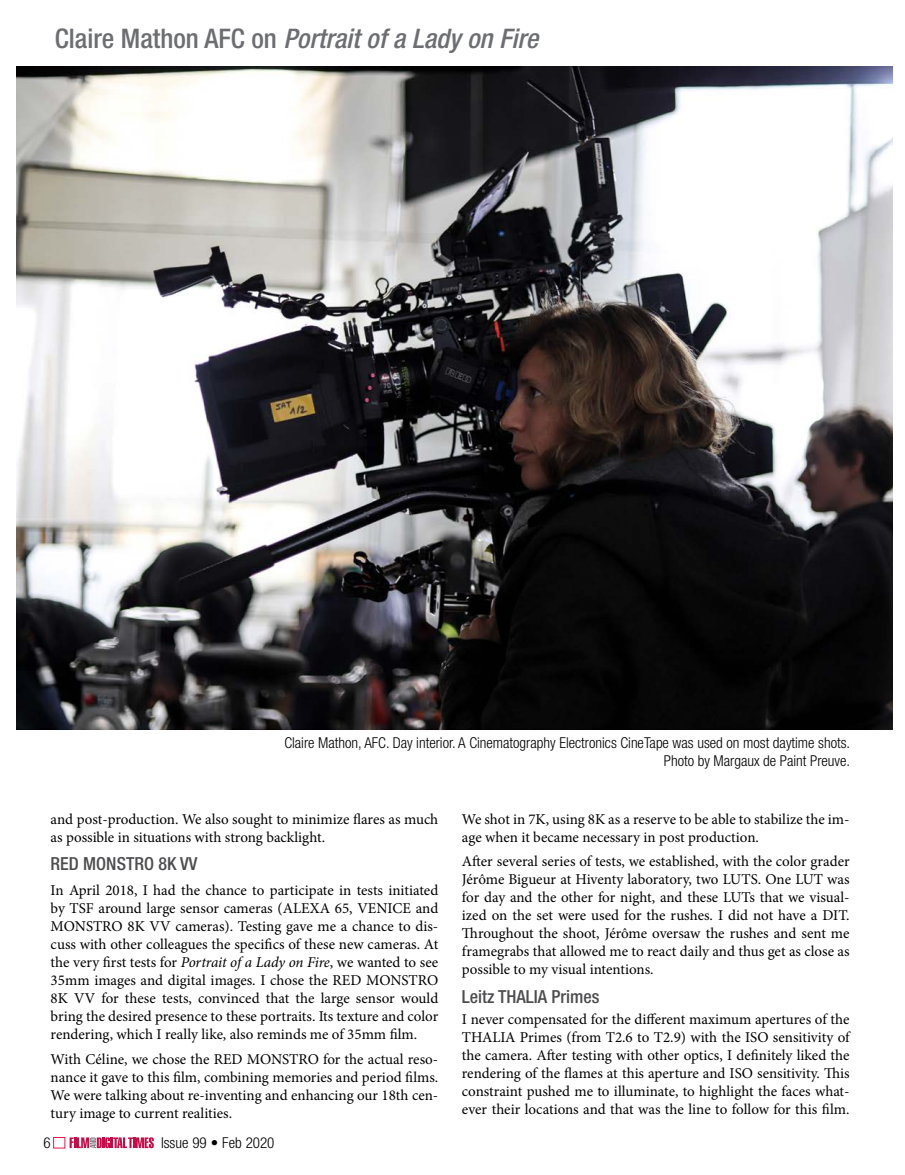
<style>
.page{position:relative;width:905px;height:1175px;background:#fff}
.page>*{position:absolute;margin:0;border:0;box-sizing:border-box;transform-origin:0 0}
.t1{font:italic 500 condensed 27px "Helvetica Neue LT Std";color:#6d6e71}
.t2{font:500 condensed 18px "Helvetica Neue LT Std";color:#4d4d4f}
.t3{font:15px/18px "Minion Pro";color:#000;text-align:justify}
.t4{font:300 condensed 15px/18px "Helvetica Neue LT Std";color:#000;text-align:right}
.s1{font-style:normal}
.s2{font-style:italic}
</style>
<div class="page">
<svg style="left:70px;top:1137px;width:84px;height:11px"></svg>
<div style="left:53px;top:1137px;width:12px;height:11px;border:1px solid #ed174e"></div>
<img style="left:16px;top:66px;width:876px;height:663px">
<h1 class="t1" style="left:55px;top:22px;width:485px"><span class="s1">Claire Mathon AFC on</span> Portrait of a Lady on Fire</h1>
<p class="t4" style="left:284px;top:733px;width:567px">Claire Mathon, AFC. Day interior. A Cinematography Electronics CineTape was used on most daytime shots.<br>Photo by Margaux de Paint Preuve.</p>
<p class="t3" style="left:51px;top:810px;width:389px">and post-production. We also sought to minimize flares as much as possible in situations with strong backlight.</p>
<p class="t2" style="left:51px;top:853px;width:148px">RED MONSTRO 8K VV</p>
<p class="t3" style="left:51px;top:881px;width:389px">In April 2018, I had the chance to participate in tests initiated by TSF around large sensor cameras (ALEXA 65, VENICE and MONSTRO 8K VV cameras). Testing gave me a chance to dis&shy;cuss with other colleagues the specifics of these new cameras. At the very first tests for <span class="s2">Portrait of a Lady on Fire</span>, we wanted to see 35mm images and digital images. I chose the RED MONSTRO 8K VV for these tests, convinced that the large sensor would bring the desired presence to these portraits. Its texture and color rendering, which I really like, also reminds me of 35mm film.</p>
<p class="t3" style="left:51px;top:1049px;width:389px">With Céline, we chose the RED MONSTRO for the actual reso&shy;nance it gave to this film, combining memories and period films.<br>We were talking about re-inventing and enhancing our 18th cen&shy;tury image to current realities.</p>
<p class="t4" style="left:43px;top:1133px;width:9px">6</p>
<p class="t4" style="left:161px;top:1133px;width:115px">Issue 99 • Feb 2020</p>
<p class="t3" style="left:462px;top:810px;width:389px">We shot in 7K, using 8K as a reserve to be able to stabilize the im&shy;age when it became necessary in post production.</p>
<p class="t3" style="left:462px;top:852px;width:389px">After several series of tests, we established, with the color grader Jérôme Bigueur at Hiventy laboratory, two LUTS. One LUT was for day and the other for night, and these LUTs that we visual&shy;ized on the set were used for the rushes. I did not have a DIT.<br>Throughout the shoot, Jérôme oversaw the rushes and sent me framegrabs that allowed me to react daily and thus get as close as possible to my visual intentions.</p>
<p class="t2" style="left:462px;top:985px;width:139px">Leitz THALIA Primes</p>
<p class="t3" style="left:462px;top:1010px;width:389px">I never compensated for the different maximum apertures of the THALIA Primes (from T2.6 to T2.9) with the ISO sensitivity of the camera. After testing with other optics, I definitely liked the rendering of the flames at this aperture and ISO sensitivity. This constraint pushed me to illuminate, to highlight the faces what&shy;ever their locations and that was the line to follow for this film.</p>
</div>
